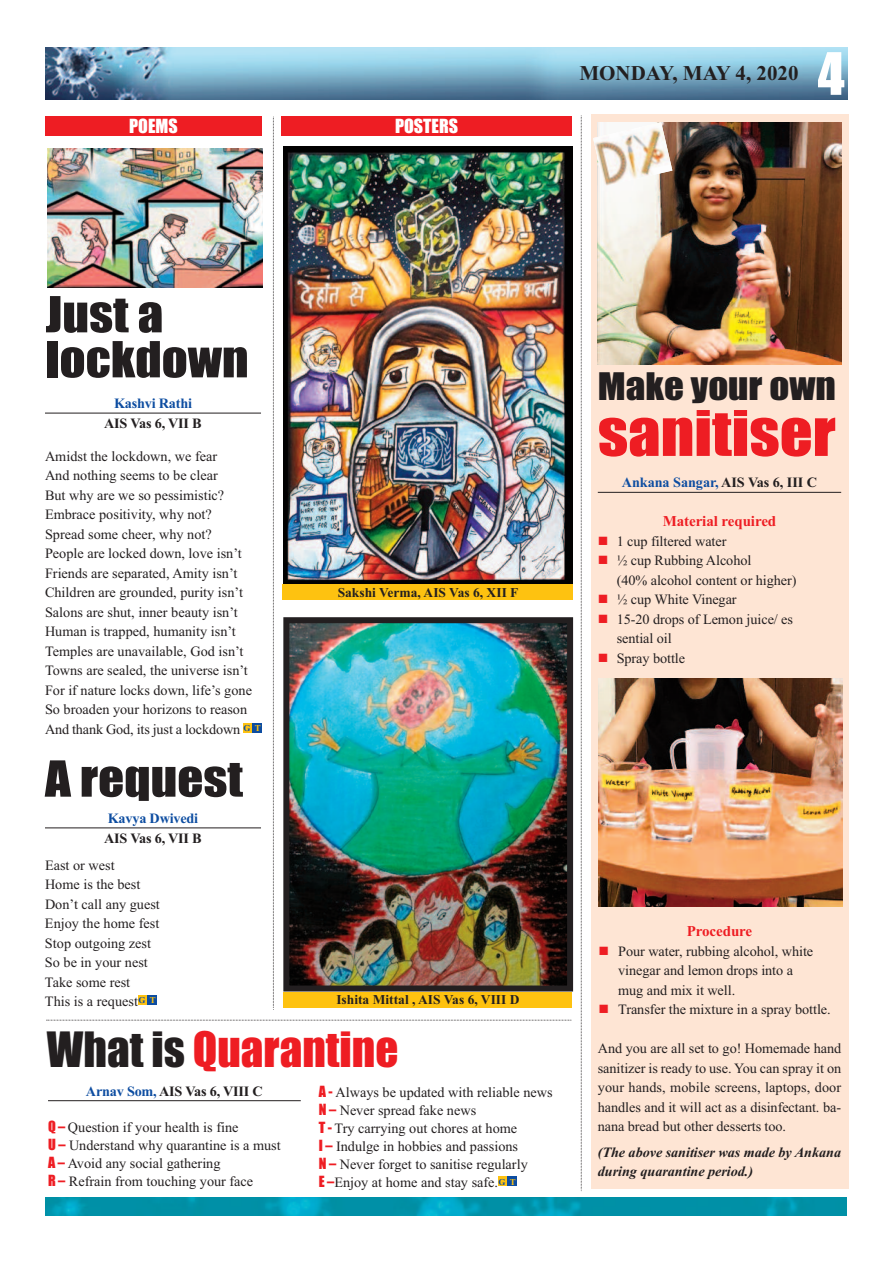
<style>
.page{position:relative;width:893px;height:1263px;background:#fff}
.page>*{position:absolute;margin:0;border:0;box-sizing:border-box;transform-origin:0 0}
.t1{font:58.05px "Impact";color:#ee1d23;scale:1.11 1}
.t2{font:54px "Impact";color:#fff}
.t3{font:45.9px/45px "Impact";color:#231f20;scale:1.11 1}
.t4{font:45px "Impact";color:#ee1d23}
.t5{font:35.1px "Impact";color:#231f20;scale:1.11 1}
.t6{font:700 21px "Times New Roman";color:#231f20}
.t7{font:18px "Impact";color:#fff}
.t8{font:700 15px "Times New Roman";letter-spacing:-.005em;color:#ee1d23}
.t9{font:14.25px/19.5px "Times New Roman";color:#231f20}
.t10{font:italic 700 14.25px/19.5px "Times New Roman";letter-spacing:-.005em;color:#231f20}
.t11{font:700 14.25px "Times New Roman";letter-spacing:-.015em;color:#0d4da1}
.t12{font:700 14.25px "Times New Roman";letter-spacing:-.015em;color:#231f20}
.t13{font:700 13.5px "Times New Roman";color:#231f20}
.s1{color:#231f20}
.s2{color:#0d4da1}
.s3{font-family:"Impact";color:#ee1d23}
.s4{color:#ee1d23}
</style>
<div class="page">
<div style="left:591px;top:115px;width:257px;height:1074px;background:#fee5d4"></div>
<hr style="left:598px;top:492px;width:243px;height:1px;background:#231f20">
<img style="left:45px;top:1197px;width:801px;height:18px">
<svg style="left:45px;top:47px;width:803px;height:1px"></svg>
<img style="left:45px;top:48px;width:803px;height:51px">
<hr style="left:45px;top:413px;width:216px;height:1px;background:#231f20">
<div style="left:243px;top:723px;width:9px;height:9px;background:#fec210"></div>
<div style="left:252px;top:723px;width:9px;height:9px;background:#0d4da1"></div>
<hr style="left:45px;top:827px;width:216px;height:1px;background:#231f20">
<div style="left:138px;top:995px;width:9px;height:9px;background:#fec210"></div>
<div style="left:147px;top:995px;width:9px;height:9px;background:#0d4da1"></div>
<hr style="left:48px;top:1100px;width:253px;height:1px;background:#231f20">
<div style="left:498px;top:1177px;width:9px;height:9px;background:#fec210"></div>
<div style="left:507px;top:1177px;width:9px;height:9px;background:#0d4da1"></div>
<img style="left:48px;top:148px;width:214px;height:139px">
<img style="left:283px;top:146px;width:289px;height:438px">
<img style="left:290px;top:624px;width:276px;height:360px">
<div style="left:283px;top:617px;width:290px;height:374px;border:6px solid #231f20"></div>
<svg style="left:581px;top:116px;width:1px;height:1075px"></svg>
<div style="left:283px;top:584px;width:290px;height:16px;background:#fec210"></div>
<div style="left:284px;top:992px;width:288px;height:16px;background:#fec210"></div>
<img style="left:598px;top:122px;width:244px;height:242px">
<img style="left:598px;top:679px;width:244px;height:227px">
<div style="left:45px;top:116px;width:217px;height:20px;background:#ee1d23"></div>
<div style="left:281px;top:116px;width:291px;height:20px;background:#ee1d23"></div>
<img style="left:593px;top:122px;width:79px;height:64px">
<svg style="left:273px;top:117px;width:1px;height:893px"></svg>
<svg style="left:47px;top:1020px;width:525px;height:1px"></svg>
<p class="t7" style="left:129px;top:116px;width:50px">POEMS</p>
<p class="t7" style="left:395px;top:116px;width:64px">POSTERS</p>
<h3 class="t6" style="left:579px;top:60px;width:221px">MONDAY, MAY 4, 2020</h3>
<h2 class="t2" style="left:818px;top:45px;width:28px">4</h2>
<h3 class="t3" style="left:46px;top:294px;width:184px">Just a lockdown</h3>
<p class="t11" style="left:114px;top:395px;width:80px">Kashvi Rathi</p>
<p class="t12" style="left:104px;top:414px;width:99px">AIS Vas 6, VII B</p>
<p class="t9" style="left:45px;top:446px;width:217px">Amidst the lockdown, we fear<br>And nothing seems to be clear<br>But why are we so pessimistic?<br>Embrace positivity, why not?<br>Spread some cheer, why not?<br>People are locked down, love isn’t Friends are separated, Amity isn’t Children are grounded, purity isn’t Salons are shut, inner beauty isn’t Human is trapped, humanity isn’t Temples are unavailable, God isn’t Towns are sealed, the universe isn’t For if nature locks down, life’s gone So broaden your horizons to reason And thank God, its just a lockdown <sup>G</sup> <sup>T</sup></p>
<h3 class="t3" style="left:45px;top:758px;width:180px">A request</h3>
<p class="t11" style="left:108px;top:810px;width:92px">Kavya Dwivedi</p>
<p class="t12" style="left:104px;top:829px;width:99px">AIS Vas 6, VII B</p>
<p class="t9" style="left:45px;top:855px;width:116px">East or west<br>Home is the best<br>Don’t call any guest<br>Enjoy the home fest<br>Stop outgoing zest<br>So be in your nest<br>Take some rest<br>This is a request<sup>G</sup> <sup>T</sup></p>
<p class="t13" style="left:338px;top:584px;width:182px">Sakshi Verma, AIS Vas 6, XII F</p>
<p class="t13" style="left:336px;top:992px;width:185px">Ishita Mittal , AIS Vas 6, VIII D</p>
<h3 class="t4" style="left:47px;top:1025px;width:353px"><span class="s1">What is</span> Quarantine</h3>
<p class="t12" style="left:86px;top:1082px;width:178px"><span class="s2">Arnav Som,</span> AIS Vas 6, VIII C</p>
<p class="t9" style="left:48px;top:1118px;width:234px;line-height:18px"><span class="s3">Q –</span> Question if your health is fine<br><span class="s3">U –</span> Understand why quarantine is a must <span class="s3">A –</span> Avoid any social gathering<br><span class="s3">R –</span> Refrain from touching your face</p>
<p class="t9" style="left:319px;top:1083px;width:235px;line-height:18px"><span class="s3">A -</span> Always be updated with reliable news <span class="s3">N –</span> Never spread fake news<br><span class="s3">T -</span> Try carrying out chores at home<br><span class="s3">I –</span> Indulge in hobbies and passions<br><span class="s3">N –</span> Never forget to sanitise regularly<br><span class="s3">E –</span>Enjoy at home and stay safe.<sup>G</sup> <sup>T</sup></p>
<h3 class="t5" style="left:598px;top:368px;width:216px">Make your own</h3>
<h1 class="t1" style="left:598px;top:402px;width:216px">sanitiser</h1>
<p class="t11" style="left:622px;top:474px;width:197px">Ankana Sangar, <span class="s1">AIS Vas 6, III C</span></p>
<p class="t8" style="left:663px;top:512px;width:115px">Material required</p>
<p class="t9" style="left:598px;top:531px;width:130px"><span class="s4">■</span> 1 cup filtered water</p>
<p class="t9" style="left:617px;top:551px;width:181px;text-indent:-19px"><span class="s4">■</span> ½ cup Rubbing Alcohol<br>(40% alcohol content or higher)</p>
<p class="t9" style="left:598px;top:590px;width:140px"><span class="s4">■</span> ½ cup White Vinegar</p>
<p class="t9" style="left:617px;top:609px;width:178px;text-indent:-19px"><span class="s4">■</span> 15-20 drops of Lemon juice/ es sential oil</p>
<p class="t9" style="left:598px;top:648px;width:89px"><span class="s4">■</span> Spray bottle</p>
<p class="t8" style="left:687px;top:922px;width:67px">Procedure</p>
<p class="t9" style="left:618px;top:941px;width:196px;text-indent:-20px"><span class="s4">■</span> Pour water, rubbing alcohol, white vinegar and lemon drops into a mug and mix it well.</p>
<p class="t9" style="left:599px;top:999px;width:234px"><span class="s4">■</span> Transfer the mixture in a spray bottle.</p>
<p class="t9" style="left:598px;top:1038px;width:245px;text-align:justify">And you are all set to go! Homemade hand sanitizer is ready to use. You can spray it on your hands, mobile screens, laptops, door handles and it will act as a disinfectant. ba&shy;nana bread but other desserts too.</p>
<p class="t10" style="left:598px;top:1142px;width:245px">(The above sanitiser was made by Ankana during quarantine period.)</p>
</div>
